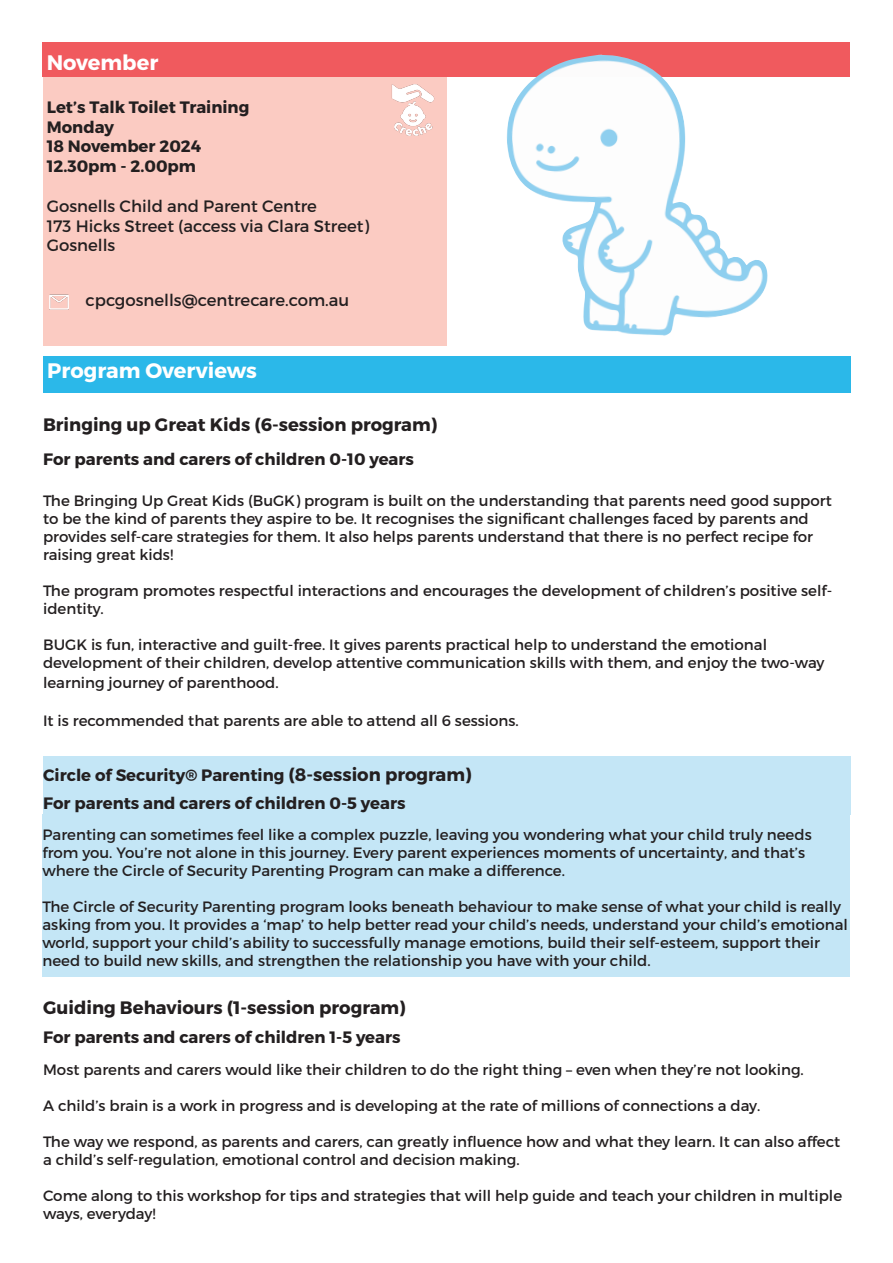
<style>
.page{position:relative;width:893px;height:1263px;background:#fff}
.page>*{position:absolute;margin:0;border:0;box-sizing:border-box;transform-origin:0 0}
.t1{font:700 21px "Montserrat";color:#fff}
.t2{font:700 18px "Montserrat";color:#231f20}
.t3{font:700 16.5px "Montserrat";color:#231f20}
.t4{font:16.5px "Montserrat";color:#231f20}
.t5{font:15px/18px "Montserrat";color:#231f20}
.s1{font-size:18px}
</style>
<div class="page">
<div style="left:43px;top:43px;width:807px;height:34px;background:#f05a5e"></div>
<div style="left:43px;top:77px;width:403px;height:269px;background:#fbcbc2"></div>
<img style="left:49px;top:294px;width:19px;height:16px">
<img style="left:391px;top:84px;width:44px;height:52px">
<div style="left:43px;top:357px;width:807px;height:36px;background:#2bb8e9"></div>
<div style="left:43px;top:788px;width:807px;height:26px;background:#c4e6f6"></div>
<div style="left:43px;top:815px;width:807px;height:162px;background:#c4e6f6"></div>
<div style="left:43px;top:756px;width:807px;height:32px;background:#c4e6f6"></div>
<img style="left:506px;top:55px;width:262px;height:281px">
<p class="t1" style="left:47px;top:49px;width:113px">November</p>
<p class="t3" style="left:47px;top:97px;width:204px">Let’s Talk Toilet Training</p>
<p class="t3" style="left:47px;top:116px;width:69px">Monday</p>
<p class="t3" style="left:47px;top:136px;width:156px">18 November 2024</p>
<p class="t3" style="left:47px;top:156px;width:151px">12.30pm - 2.00pm</p>
<p class="t4" style="left:47px;top:196px;width:272px">Gosnells Child and Parent Centre</p>
<p class="t4" style="left:47px;top:216px;width:324px">173 Hicks Street (access via Clara Street)</p>
<p class="t4" style="left:47px;top:235px;width:70px">Gosnells</p>
<p class="t4" style="left:85px;top:290px;width:265px">cpcgosnells@centrecare.com.au</p>
<p class="t1" style="left:47px;top:358px;width:211px">Program Overviews</p>
<p class="t2" style="left:43px;top:413px;width:396px">Bringing up Great Kids (6-session program)</p>
<p class="t3" style="left:43px;top:449px;width:372px">For parents and carers of children 0-10 years</p>
<p class="t5" style="left:43px;top:492px;width:790px">The Bringing Up Great Kids (BuGK) program is built on the understanding that parents need good support to be the kind of parents they aspire to be. It recognises the significant challenges faced by parents and provides self-care strategies for them. It also helps parents understand that there is no perfect recipe for raising great kids!</p>
<p class="t5" style="left:43px;top:582px;width:791px">The program promotes respectful interactions and encourages the development of children’s positive self&shy;identity.</p>
<p class="t5" style="left:43px;top:636px;width:783px">BUGK is fun, interactive and guilt-free. It gives parents practical help to understand the emotional development of their children, develop attentive communication skills with them, and enjoy the two-way</p>
<p class="t5" style="left:43px;top:674px;width:237px">learning journey of parenthood.</p>
<p class="t5" style="left:43px;top:711px;width:477px">It is recommended that parents are able to attend all 6 sessions.</p>
<p class="t3" style="left:43px;top:764px;width:430px">Circle of Security® Parenting <span class="s1">(8-session program)</span></p>
<p class="t3" style="left:43px;top:793px;width:364px">For parents and carers of children 0-5 years</p>
<p class="t5" style="left:43px;top:825px;width:771px">Parenting can sometimes feel like a complex puzzle, leaving you wondering what your child truly needs from you. You’re not alone in this journey. Every parent experiences moments of uncertainty, and that’s where the Circle of Security Parenting Program can make a difference.</p>
<p class="t5" style="left:43px;top:897px;width:807px">The Circle of Security Parenting program looks beneath behaviour to make sense of what your child is really asking from you. It provides a ‘map’ to help better read your child’s needs, understand your child’s emotional world, support your child’s ability to successfully manage emotions, build their self-esteem, support their need to build new skills, and strengthen the relationship you have with your child.</p>
<p class="t2" style="left:43px;top:997px;width:364px">Guiding Behaviours (1-session program)</p>
<p class="t3" style="left:43px;top:1027px;width:359px">For parents and carers of children 1-5 years</p>
<p class="t5" style="left:43px;top:1061px;width:762px">Most parents and carers would like their children to do the right thing – even when they’re not looking.</p>
<p class="t5" style="left:43px;top:1097px;width:719px">A child’s brain is a work in progress and is developing at the rate of millions of connections a day.</p>
<p class="t5" style="left:43px;top:1133px;width:799px">The way we respond, as parents and carers, can greatly influence how and what they learn. It can also affect a child’s self-regulation, emotional control and decision making.</p>
<p class="t5" style="left:43px;top:1187px;width:801px">Come along to this workshop for tips and strategies that will help guide and teach your children in multiple ways, everyday!</p>
</div>
